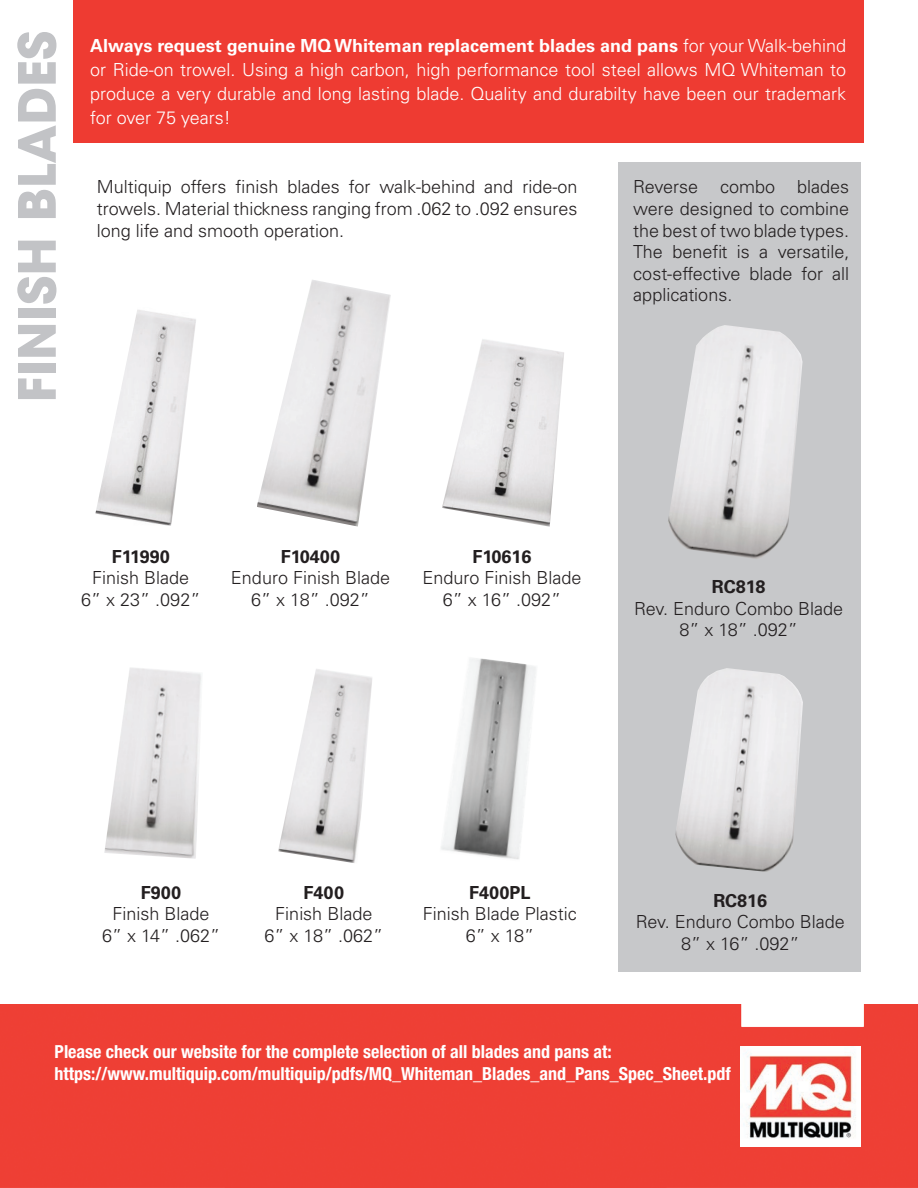
<style>
.page{position:relative;width:918px;height:1188px;background:#fff}
.page>*{position:absolute;margin:0;border:0;box-sizing:border-box;transform-origin:0 0}
.t1{font:700 51px "ITC Avant Garde Std";color:#c2c3c6}
.t2{font:300 18px/21.6px "Univers LT Std";color:#231f20;text-align:center}
.t3{font:300 18px/24px "Univers LT Std";color:#fff;text-align:justify}
.t4{font:700 condensed 18px/22.5px "Helvetica Neue LT Std";color:#fff}
.t5{font:700 18px "Univers LT Std";color:#231f20}
.s1{font-weight:700}
</style>
<div class="page">
<div style="left:618px;top:162px;width:243px;height:810px;background:#c7c8ca"></div>
<div style="left:73px;top:0;width:791px;height:143px;background:#ee3b32"></div>
<div style="left:0;top:1004px;width:918px;height:184px;background:#ee3f35"></div>
<img style="left:741px;top:1046px;width:120px;height:101px">
<img style="left:278px;top:669px;width:94px;height:194px">
<img style="left:104px;top:667px;width:98px;height:192px">
<img style="left:441px;top:658px;width:95px;height:202px">
<img style="left:95px;top:310px;width:101px;height:216px">
<img style="left:442px;top:339px;width:122px;height:188px">
<img style="left:257px;top:280px;width:134px;height:247px">
<img style="left:668px;top:325px;width:135px;height:234px">
<img style="left:675px;top:668px;width:128px;height:204px">
<h1 class="t1" style="left:4px;top:402px;width:373px;rotate:-90deg">FINISH BLADES</h1>
<p class="t3" style="left:90px;top:34px;width:758px"><span class="s1">Always request genuine MQ Whiteman replacement blades and pans</span> for your Walk-behind or Ride-on trowel. Using a high carbon, high performance tool steel allows MQ Whiteman to produce a very durable and long lasting blade. Quality and durabilty have been our trademark for over 75 years!</p>
<p class="t2" style="left:97px;top:176px;width:482px;text-align:justify">Multiquip offers finish blades for walk-behind and ride-on trowels. Material thickness ranging from .062 to .092 ensures long life and smooth operation.</p>
<p class="t2" style="left:633px;top:176px;width:218px;text-align:justify">Reverse combo blades were designed to combine the best of two blade types.<br>The benefit is a versatile, cost-effective blade for all applications.</p>
<p class="t5" style="left:112px;top:546px;width:59px">F11990</p>
<p class="t2" style="left:81px;top:567px;width:121px">Finish Blade<br>6” x 23” .092”</p>
<p class="t5" style="left:281px;top:546px;width:61px">F10400</p>
<p class="t2" style="left:231px;top:567px;width:161px">Enduro Finish Blade<br>6” x 18” .092”</p>
<p class="t5" style="left:712px;top:576px;width:55px">RC818</p>
<p class="t5" style="left:472px;top:546px;width:60px">F10616</p>
<p class="t2" style="left:422px;top:567px;width:161px">Enduro Finish Blade<br>6” x 16” .092”</p>
<p class="t2" style="left:634px;top:598px;width:211px">Rev. Enduro Combo Blade<br>8” x 18” .092”</p>
<p class="t5" style="left:141px;top:882px;width:42px">F900</p>
<p class="t2" style="left:102px;top:903px;width:120px">Finish Blade<br>6” x 14” .062”</p>
<p class="t5" style="left:304px;top:882px;width:42px">F400</p>
<p class="t2" style="left:265px;top:903px;width:120px">Finish Blade<br>6” x 18” .062”</p>
<p class="t5" style="left:469px;top:882px;width:63px">F400PL</p>
<p class="t2" style="left:423px;top:903px;width:156px">Finish Blade Plastic<br>6” x 18”</p>
<p class="t5" style="left:713px;top:890px;width:55px">RC816</p>
<p class="t2" style="left:636px;top:911px;width:211px">Rev. Enduro Combo Blade<br>8” x 16” .092”</p>
<p class="t4" style="left:55px;top:1040px;width:678px">Please check our website for the complete selection of all blades and pans at: https://www.multiquip.com/multiquip/pdfs/MQ_Whiteman_Blades_and_Pans_Spec_Sheet.pdf</p>
</div>
